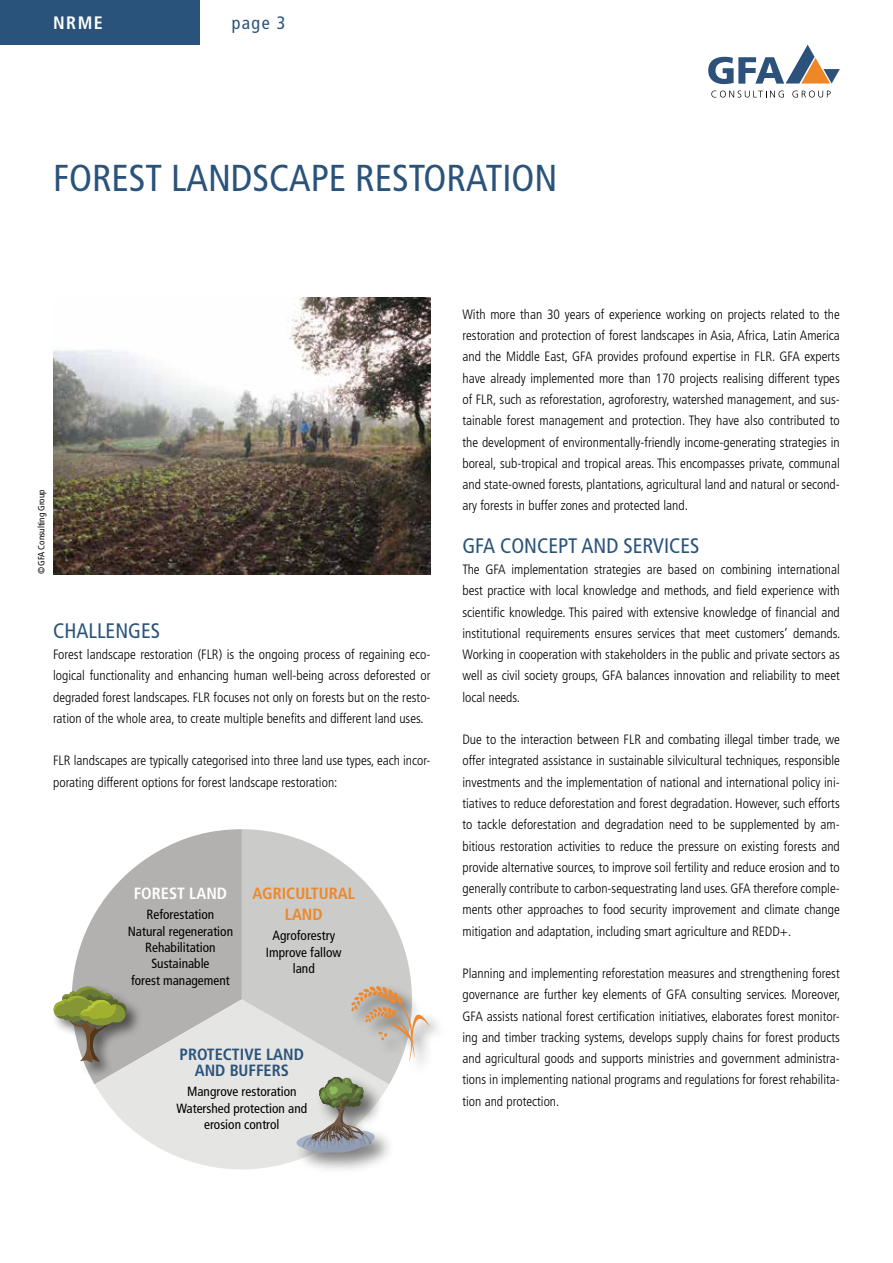
<style>
.page{position:relative;width:893px;height:1263px;background:#fff}
.page>*{position:absolute;margin:0;border:0;box-sizing:border-box;transform-origin:0 0}
.t1{font:condensed 37.5px "Frutiger LT Std";color:#2a537b}
.t2{font:condensed 21px "Frutiger LT Std";color:#2a537b}
.t3{font:condensed 18px "Frutiger LT Std";color:#2a537b}
.t4{font:700 condensed 18px "Frutiger LT Std";color:#fff}
.t5{font:700 condensed 16.35px/16.4px "Frutiger LT Std";color:#2a537b;text-align:center}
.t6{font:700 condensed 16.35px/21px "Frutiger LT Std";color:#ef8726;text-align:center}
.t7{font:700 condensed 16.35px "Frutiger LT Std";color:#fff}
.t8{font:300 condensed 13.5px/21.3px "Frutiger LT Std";color:#000;text-align:justify}
.t9{font:condensed 13.35px/16.4px "Frutiger LT Std";color:#000;text-align:center}
.t10{font:condensed 9px "Frutiger LT Std";color:#000}
</style>
<div class="page">
<div style="left:0;top:0;width:200px;height:45px;background:#2a537b"></div>
<svg style="left:711px;top:91px;width:73px;height:7px"></svg>
<svg style="left:792px;top:91px;width:39px;height:7px"></svg>
<svg style="left:708px;top:45px;width:132px;height:39px"></svg>
<svg style="left:72px;top:829px;width:170px;height:255px;fill:#b2b1af"></svg>
<svg style="left:95px;top:999px;width:199px;height:171px;fill:#e5e5e4"></svg>
<img style="left:53px;top:298px;width:378px;height:276px">
<div style="left:51px;top:984px;width:92px;height:94px;background:#000;opacity:.55"></div>
<svg style="left:53px;top:986px;width:74px;height:76px"></svg>
<div style="left:294px;top:1074px;width:102px;height:100px;background:#000;opacity:.55"></div>
<svg style="left:242px;top:829px;width:189px;height:323px"></svg>
<h3 class="t4" style="left:53px;top:12px;width:51px">NRME</h3>
<h3 class="t3" style="left:232px;top:12px;width:55px">page 3</h3>
<h1 class="t1" style="left:53px;top:157px;width:506px">FOREST LANDSCAPE RESTORATION</h1>
<p class="t10" style="left:36px;top:574px;width:86px;rotate:-90deg">©GFA Consulting Group</p>
<h2 class="t2" style="left:53px;top:618px;width:108px">CHALLENGES</h2>
<p class="t8" style="left:53px;top:644px;width:379px">Forest landscape restoration (FLR) is the ongoing process of regaining eco&shy;logical functionality and enhancing human well-being across deforested or degraded forest landscapes. FLR focuses not only on forests but on the resto&shy;ration of the whole area, to create multiple benefits and different land uses.</p>
<p class="t8" style="left:53px;top:750px;width:379px">FLR landscapes are typically categorised into three land use types, each incor&shy;porating different options for forest landscape restoration:</p>
<p class="t7" style="left:134px;top:883px;width:95px">FOREST LAND</p>
<p class="t9" style="left:128px;top:907px;width:107px">Reforestation<br>Natural regeneration<br>Rehabilitation<br>Sustainable<br>forest management</p>
<p class="t6" style="left:253px;top:883px;width:104px">AGRICULTURAL<br>LAND</p>
<p class="t9" style="left:266px;top:928px;width:77px">Agroforestry<br>Improve fallow land</p>
<p class="t5" style="left:180px;top:1046px;width:126px">PROTECTIVE LAND<br>AND BUFFERS</p>
<p class="t9" style="left:176px;top:1084px;width:132px">Mangrove restoration<br>Watershed protection and erosion control</p>
<p class="t8" style="left:462px;top:304px;width:379px">With more than 30 years of experience working on projects related to the restoration and protection of forest landscapes in Asia, Africa, Latin America and the Middle East, GFA provides profound expertise in FLR. GFA experts have already implemented more than 170 projects realising different types of FLR, such as reforestation, agroforestry, watershed management, and sus&shy;tainable forest management and protection. They have also contributed to the development of environmentally-friendly income-generating strategies in boreal, sub-tropical and tropical areas. This encompasses private, communal and state-owned forests, plantations, agricultural land and natural or second&shy;ary forests in buffer zones and protected land.</p>
<h2 class="t2" style="left:462px;top:533px;width:239px">GFA CONCEPT AND SERVICES</h2>
<p class="t8" style="left:462px;top:559px;width:379px">The GFA implementation strategies are based on combining international best practice with local knowledge and methods, and field experience with scientific knowledge. This paired with extensive knowledge of financial and institutional requirements ensures services that meet customers’ demands.<br>Working in cooperation with stakeholders in the public and private sectors as well as civil society groups, GFA balances innovation and reliability to meet local needs.</p>
<p class="t8" style="left:462px;top:729px;width:379px">Due to the interaction between FLR and combating illegal timber trade, we offer integrated assistance in sustainable silvicultural techniques, responsible investments and the implementation of national and international policy ini&shy;tiatives to reduce deforestation and forest degradation. However, such efforts to tackle deforestation and degradation need to be supplemented by am&shy;bitious restoration activities to reduce the pressure on existing forests and provide alternative sources, to improve soil fertility and reduce erosion and to generally contribute to carbon-sequestrating land uses. GFA therefore comple&shy;ments other approaches to food security improvement and climate change mitigation and adaptation, including smart agriculture and REDD+.</p>
<p class="t8" style="left:462px;top:963px;width:379px">Planning and implementing reforestation measures and strengthening forest governance are further key elements of GFA consulting services. Moreover, GFA assists national forest certification initiatives, elaborates forest monitor&shy;ing and timber tracking systems, develops supply chains for forest products and agricultural goods and supports ministries and government administra&shy;tions in implementing national programs and regulations for forest rehabilita&shy;tion and protection.</p>
</div>
